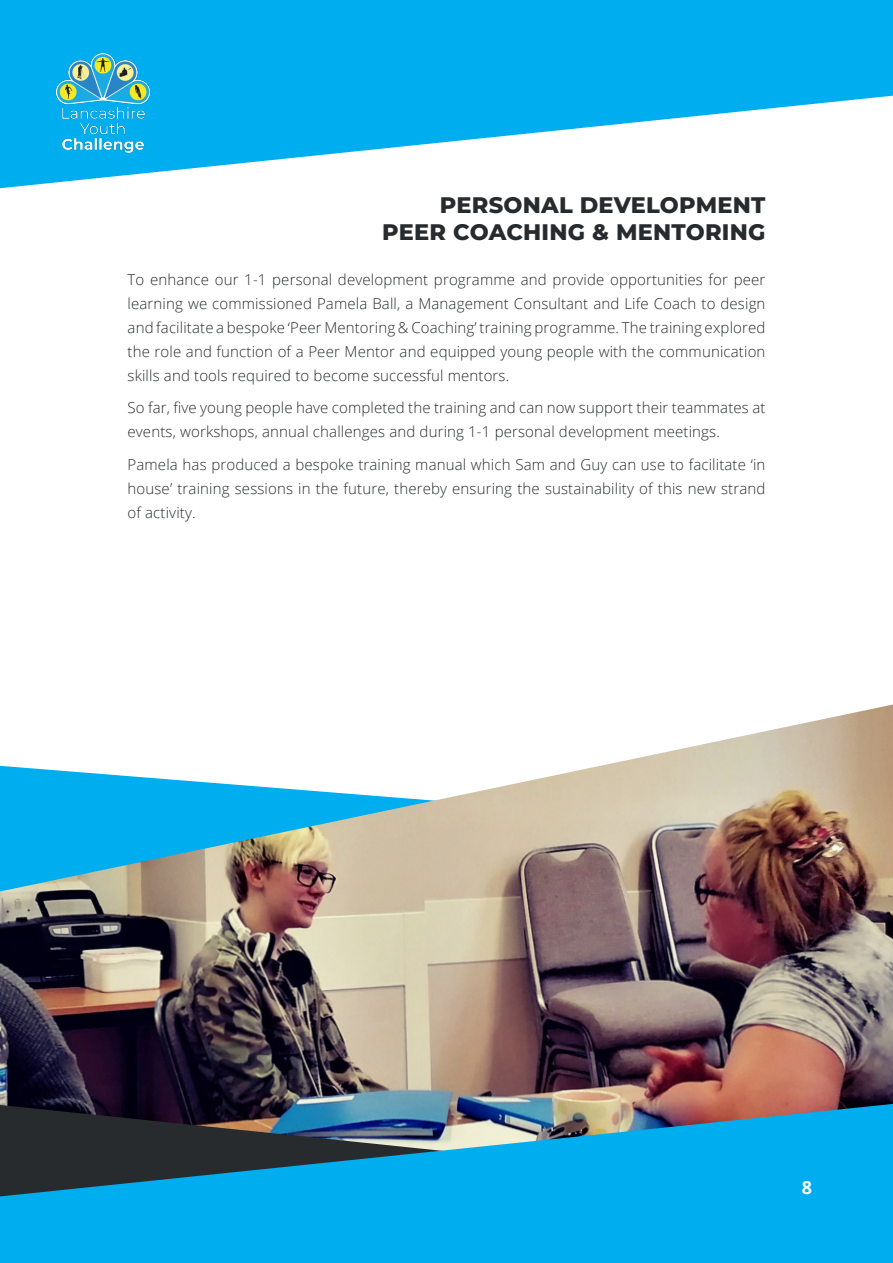
<style>
.page{position:relative;width:893px;height:1263px;background:#fff}
.page>*{position:absolute;margin:0;border:0;box-sizing:border-box;transform-origin:0 0}
.t1{font:800 22.5px "Montserrat";letter-spacing:.01em;color:#282b2d}
.t2{font:700 18px "Open Sans";color:#fff}
.t3{font:300 15px/24px "Open Sans";letter-spacing:.01em;color:#282b2d;text-align:justify}
</style>
<div class="page">
<img style="left:0;top:704px;width:893px;height:400px">
<svg style="left:0;top:0;width:893px;height:188px;fill:#00adee"></svg>
<img style="left:54px;top:54px;width:98px;height:105px">
<svg style="left:0;top:1104px;width:893px;height:159px;background:#1590c1"></svg>
<p class="t1" style="left:440px;top:189px;width:327px">PERSONAL DEVELOPMENT</p>
<p class="t1" style="left:382px;top:216px;width:385px">PEER COACHING &amp; MENTORING</p>
<p class="t3" style="left:128px;top:267px;width:639px">To enhance our 1-1 personal development programme and provide opportunities for peer learning we commissioned Pamela Ball, a Management Consultant and Life Coach to design and facilitate a bespoke ‘Peer Mentoring &amp; Coaching’ training programme. The training explored the role and function of a Peer Mentor and equipped young people with the communication skills and tools required to become successful mentors.</p>
<p class="t3" style="left:128px;top:395px;width:639px">So far, five young people have completed the training and can now support their teammates at events, workshops, annual challenges and during 1-1 personal development meetings.</p>
<p class="t3" style="left:128px;top:452px;width:639px">Pamela has produced a bespoke training manual which Sam and Guy can use to facilitate ‘in house’ training sessions in the future, thereby ensuring the sustainability of this new strand of activity.</p>
<p class="t2" style="left:802px;top:1175px;width:12px">8</p>
</div>
